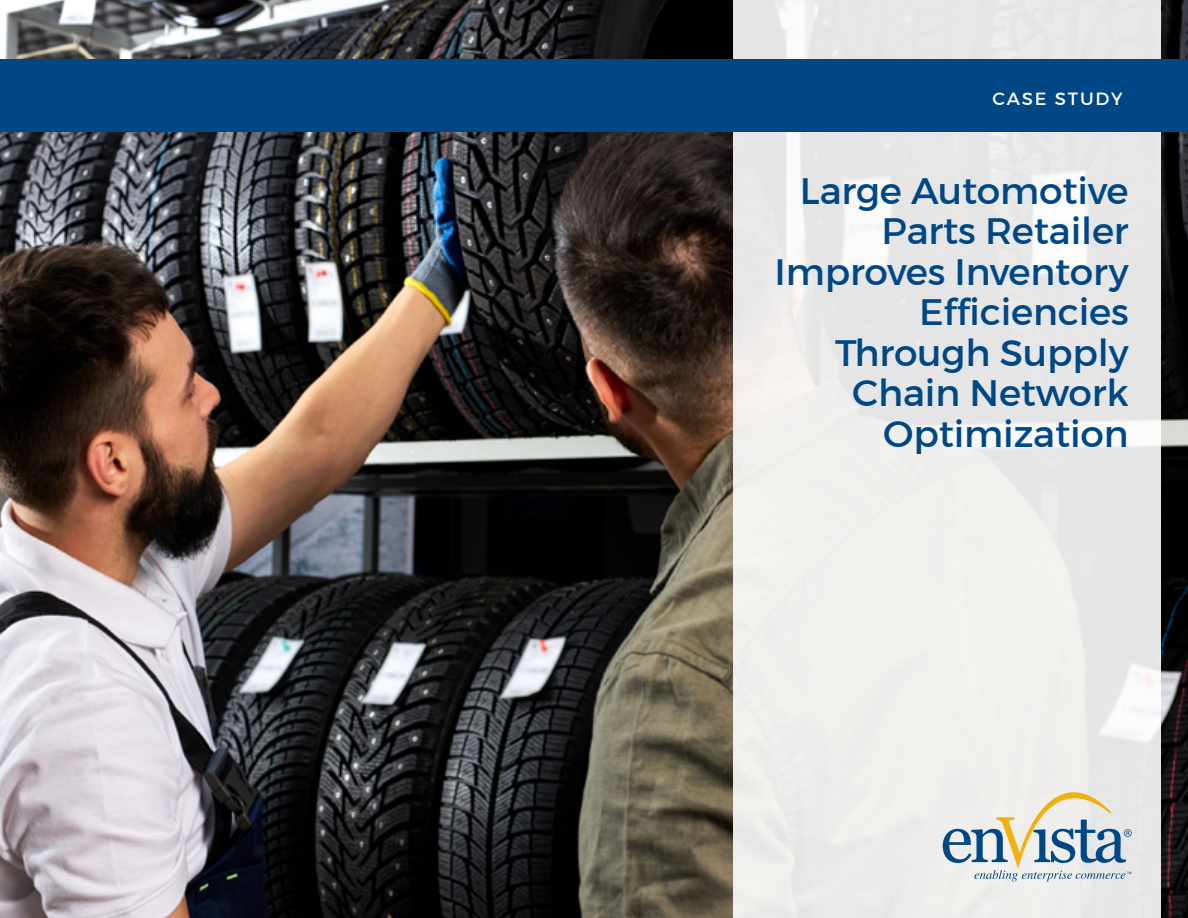
<style>
.page{position:relative;width:1188px;height:918px;background:#fff}
.page>*{position:absolute;margin:0;border:0;box-sizing:border-box;transform-origin:0 0}
.t1{font:37.5px/40.5px "Montserrat";letter-spacing:-.005em;color:#004785;text-align:right}
.t2{font:18px "Montserrat";letter-spacing:.1em;color:#fff}
.t3{font:3.15px "Helvetica";color:#004785}
</style>
<div class="page">
<img style="left:0;top:0;width:1188px;height:918px">
<svg style="left:733px;top:0;width:428px;height:918px;background:#ecebea"></svg>
<div style="left:0;top:59px;width:1188px;height:73px;background:#004785"></div>
<svg style="left:943px;top:762px;width:189px;height:119px;background:#d1d6d5"></svg>
<p class="t2" style="left:993px;top:87px;width:132px">CASE STUDY</p>
<p class="t1" style="left:775px;top:170px;width:356px">Large Automotive<br>Parts Retailer<br>Improves Inventory<br>Efficiencies<br>Through Supply<br>Chain Network<br>Optimization</p>
<p class="t3" style="left:1127px;top:870px;width:6px">TM</p>
</div>
